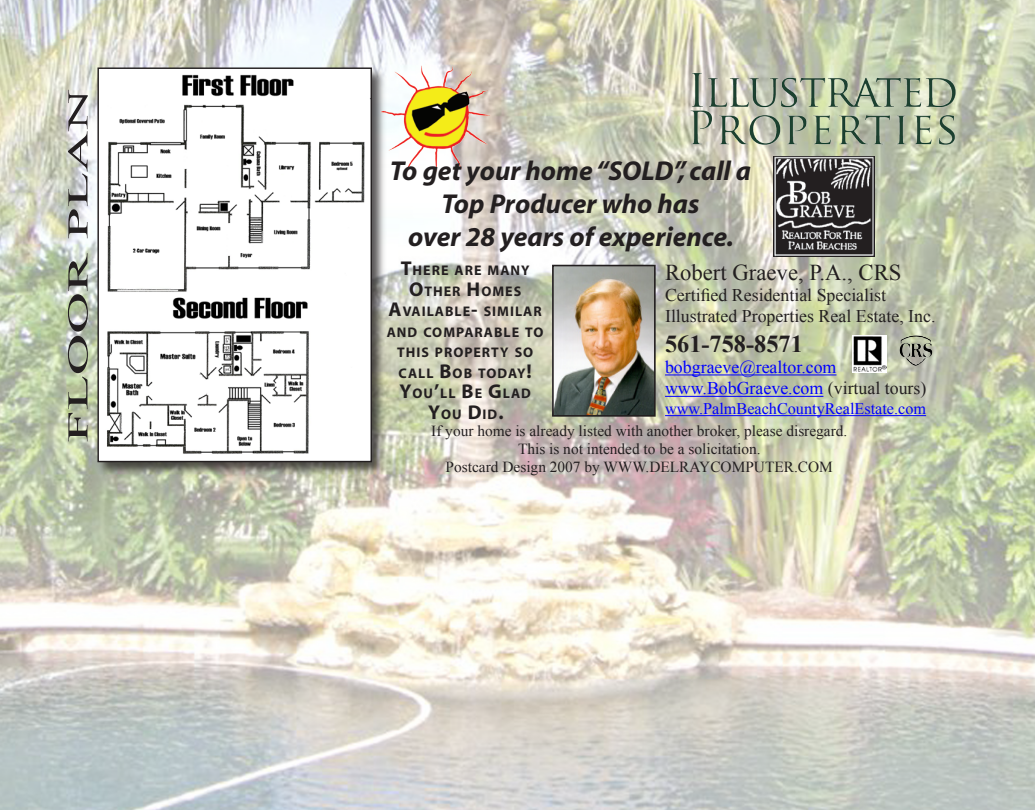
<style>
.page{position:relative;width:1035px;height:810px;background:#fff}
.page>*{position:absolute;margin:0;border:0;box-sizing:border-box;transform-origin:0 0}
.t1{font:28.75px "Times New Roman";color:#231f20;scale:2 1}
.t2{font:italic 700 27.5px "Myriad";color:#231f20}
.t3{font:700 24.25px "Times New Roman";color:#231f20}
.t4{font:22.75px "Times New Roman";color:#231f20}
.t5{font:17.75px "Times New Roman";color:#231f20}
.t6{font:17.75px "Times New Roman";color:#00f}
.t7{font:16.25px "Times New Roman";color:#00f}
.t8{font:15.5px "Times New Roman";color:#231f20}
.t9{font:700 14px/20.5px "Myriad";letter-spacing:.07em;color:#231f20;text-align:center}
.s1{font-size:20px}
.s2{color:#231f20}
</style>
<div class="page">
<img style="left:0;top:0;width:1035px;height:810px">
<hr style="left:665px;top:375px;width:172px;height:1px;background:#00f">
<hr style="left:665px;top:396px;width:158px;height:1px;background:#00f">
<hr style="left:665px;top:415px;width:261px;height:1px;background:#00f">
<img style="left:899px;top:335px;width:32px;height:22px">
<img style="left:555px;top:268px;width:98px;height:146px">
<div style="left:552px;top:265px;width:104px;height:152px;border:2px solid #231f20"></div>
<img style="left:853px;top:335px;width:34px;height:38px">
<img style="left:773px;top:156px;width:101px;height:101px">
<div style="left:95px;top:65px;width:293px;height:413px;background:#231f20;opacity:.75"></div>
<img style="left:99px;top:69px;width:271px;height:391px">
<div style="left:97px;top:67px;width:275px;height:395px;border:1px solid #231f20"></div>
<img style="left:680px;top:68px;width:288px;height:83px">
<img style="left:366px;top:37px;width:166px;height:166px">
<p class="t1" style="left:59px;top:442px;width:179px;rotate:-90deg">FLOOR PLAN</p>
<p class="t2" style="left:390px;top:157px;width:363px">To get your home “SOLD”, call a</p>
<p class="t2" style="left:442px;top:190px;width:259px">Top Producer who has</p>
<p class="t2" style="left:408px;top:223px;width:327px">over 28 years of experience.</p>
<p class="t9" style="left:387px;top:261px;width:157px"><span class="s1">T</span>HERE ARE MANY<br><span class="s1">O</span>THER <span class="s1">H</span>OMES<br><span class="s1">A</span>VAILABLE<span class="s1">-</span> SIMILAR<br>AND COMPARABLE TO<br>THIS PROPERTY SO<br>CALL <span class="s1">B</span>OB TODAY<span class="s1">!<br>Y</span>OU<span class="s1">’</span>LL <span class="s1">B</span>E <span class="s1">G</span>LAD<br><span class="s1">Y</span>OU <span class="s1">D</span>ID<span class="s1">.</span></p>
<p class="t8" style="left:431px;top:421px;width:418px">If your home is already listed with another broker, please disregard.</p>
<p class="t8" style="left:518px;top:438px;width:244px">This is not intended to be a solicitation.</p>
<p class="t8" style="left:446px;top:456px;width:389px">Postcard Design 2007 by WWW.DELRAYCOMPUTER.COM</p>
<p class="t4" style="left:665px;top:257px;width:238px">Robert Graeve, P.A., CRS</p>
<p class="t5" style="left:665px;top:283px;width:222px">Certified Residential Specialist</p>
<p class="t5" style="left:665px;top:305px;width:272px">Illustrated Properties Real Estate, Inc.</p>
<p class="t3" style="left:665px;top:327px;width:139px">561-758-8571</p>
<p class="t6" style="left:665px;top:355px;width:173px">bobgraeve@realtor.com</p>
<p class="t6" style="left:665px;top:377px;width:263px">www.BobGraeve.com <span class="s2">(virtual tours)</span></p>
<p class="t7" style="left:665px;top:398px;width:263px">www.PalmBeachCountyRealEstate.com</p>
</div>
